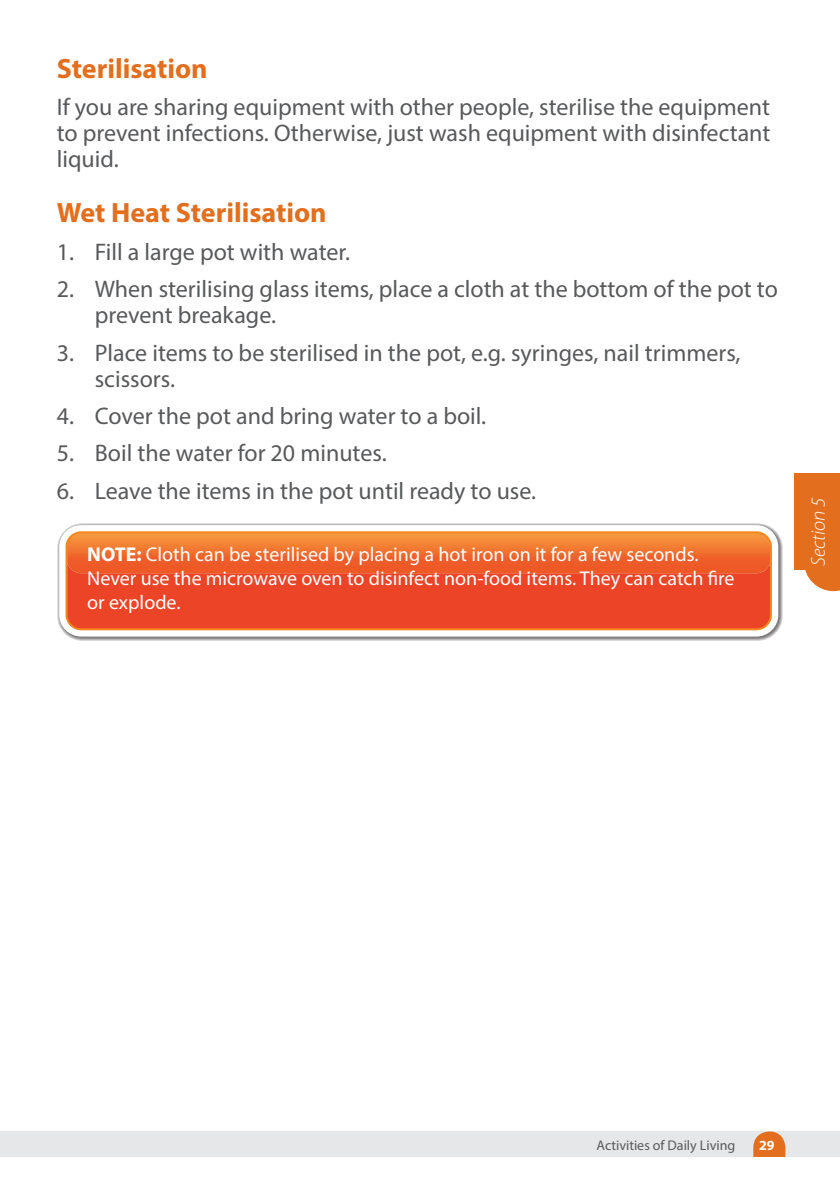
<style>
.page{position:relative;width:840px;height:1191px;background:#fff}
.page>*{position:absolute;margin:0;border:0;box-sizing:border-box;transform-origin:0 0}
.t1{font:700 28px "Myriad Pro";color:#e36f1e}
.t2{font:24px/26px "Myriad Pro";color:#58595b}
.t3{font:20px/24px "Myriad Pro";color:#fff}
.t4{font:italic 300 20px "Myriad Pro";color:#fff}
.t5{font:700 20px "Myriad Pro";color:#fff}
.t6{font:14px "Myriad Pro";color:#58595b}
.t7{font:700 14px "Myriad Pro";color:#fff}
.s1{font-weight:700}
</style>
<div class="page">
<div style="left:794px;top:473px;width:45px;height:97px;background:#e36f1e"></div>
<svg style="left:805px;top:570px;width:34px;height:21px"></svg>
<div style="left:0;top:1131px;width:839px;height:26px;background:#e6e7e8"></div>
<svg style="left:753px;top:1131px;width:32px;height:26px"></svg>
<svg style="left:60px;top:526px;width:719px;height:112px;background:#aaa8a8"></svg>
<div style="left:59px;top:525px;width:718px;height:111px;background:#fff;border-radius:22px"></div>
<svg style="left:65px;top:531px;width:706px;height:99px;background:#ee5a2b"></svg>
<p class="t1" style="left:57px;top:50px;width:152px">Sterilisation</p>
<p class="t2" style="left:57px;top:94px;width:714px;text-align:justify">If you are sharing equipment with other people, sterilise the equipment to prevent infections. Otherwise, just wash equipment with disinfectant liquid.</p>
<p class="t1" style="left:57px;top:195px;width:271px">Wet Heat Sterilisation</p>
<p class="t2" style="left:57px;top:238px;width:295px">1. Fill a large pot with water.</p>
<p class="t2" style="left:95px;top:276px;width:684px;text-indent:-38px">2. When sterilising glass items, place a cloth at the bottom of the pot to prevent breakage.</p>
<p class="t2" style="left:95px;top:339px;width:647px;text-indent:-38px">3. Place items to be sterilised in the pot, e.g. syringes, nail trimmers, scissors.</p>
<p class="t2" style="left:57px;top:402px;width:431px">4. Cover the pot and bring water to a boil.</p>
<p class="t2" style="left:57px;top:440px;width:331px">5. Boil the water for 20 minutes.</p>
<p class="t2" style="left:57px;top:477px;width:480px">6. Leave the items in the pot until ready to use.</p>
<p class="t3" style="left:87px;top:542px;width:648px;text-indent:49px"><span class="s1">:</span> Cloth can be sterilised by placing a hot iron on it for a few seconds.<br>Never use the microwave oven to disinfect non-food items. They can catch fire or explode.</p>
<p class="t5" style="left:87px;top:541px;width:13px">NOTE</p>
<p class="t4" style="left:807px;top:566px;width:70px;rotate:-90deg">Section 5</p>
<p class="t6" style="left:596px;top:1137px;width:140px">Activities of Daily Living</p>
<p class="t7" style="left:758px;top:1136px;width:17px">29</p>
</div>
